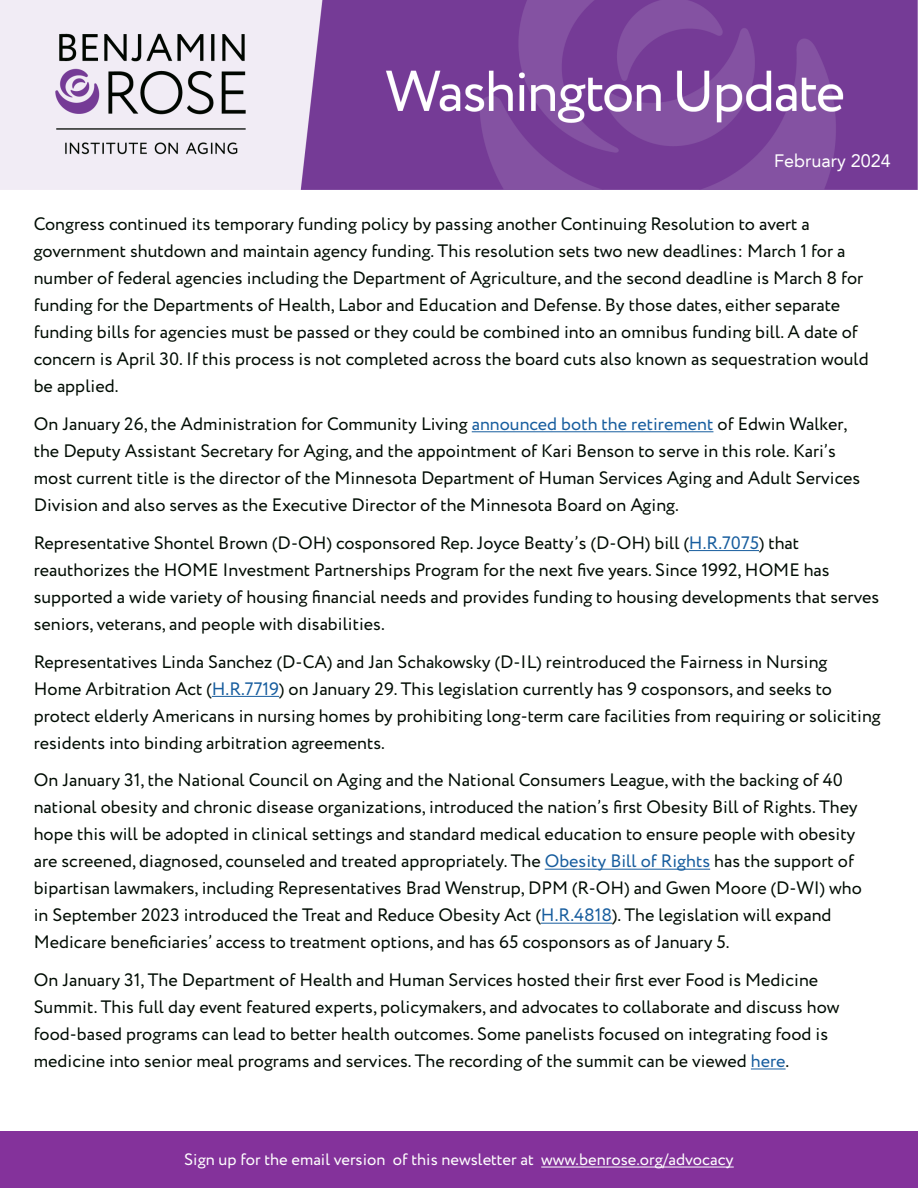
<style>
.page{position:relative;width:918px;height:1188px;background:#fff}
.page>*{position:absolute;margin:0;border:0;box-sizing:border-box;transform-origin:0 0}
.t1{font:18px/27px "Circe";color:#010c03}
.t2{font:18px "Avenir LT";color:#fff}
.t3{font:16.5px "Circe";color:#fff}
.s1{color:#175d9e}
</style>
<div class="page">
<img style="left:0;top:0;width:918px;height:190px">
<hr style="left:472px;top:431px;width:241px;height:1px;background:#175d9e">
<hr style="left:689px;top:550px;width:70px;height:1px;background:#175d9e">
<hr style="left:212px;top:696px;width:67px;height:1px;background:#175d9e">
<hr style="left:545px;top:869px;width:165px;height:1px;background:#175d9e">
<hr style="left:541px;top:923px;width:71px;height:1px;background:#175d9e">
<hr style="left:751px;top:1069px;width:35px;height:1px;background:#175d9e">
<div style="left:0;top:1132px;width:918px;height:56px;background:#84329b"></div>
<hr style="left:541px;top:1167px;width:193px;height:1px;background:#fff">
<p class="t2" style="left:774px;top:150px;width:118px">February 2024</p>
<p class="t1" style="left:34px;top:211px;width:837px">Congress continued its temporary funding policy by passing another Continuing Resolution to avert a government shutdown and maintain agency funding. This resolution sets two new deadlines: March 1 for a number of federal agencies including the Department of Agriculture, and the second deadline is March 8 for funding for the Departments of Health, Labor and Education and Defense. By those dates, either separate funding bills for agencies must be passed or they could be combined into an omnibus funding bill. A date of concern is April 30. If this process is not completed across the board cuts also known as sequestration would be applied.</p>
<p class="t1" style="left:34px;top:411px;width:828px">On January 26, the Administration for Community Living <span class="s1">announced both the retirement</span> of Edwin Walker, the Deputy Assistant Secretary for Aging, and the appointment of Kari Benson to serve in this role. Kari’s most current title is the director of the Minnesota Department of Human Services Aging and Adult Services Division and also serves as the Executive Director of the Minnesota Board on Aging.</p>
<p class="t1" style="left:34px;top:530px;width:847px">Representative Shontel Brown (D-OH) cosponsored Rep. Joyce Beatty’s (D-OH) bill (<span class="s1">H.R.7075</span>) that reauthorizes the HOME Investment Partnerships Program for the next five years. Since 1992, HOME has supported a wide variety of housing financial needs and provides funding to housing developments that serves seniors, veterans, and people with disabilities.</p>
<p class="t1" style="left:34px;top:649px;width:849px">Representatives Linda Sanchez (D-CA) and Jan Schakowsky (D-IL) reintroduced the Fairness in Nursing<br>Home Arbitration Act (<span class="s1">H.R.7719</span>) on January 29. This legislation currently has 9 cosponsors, and seeks to protect elderly Americans in nursing homes by prohibiting long-term care facilities from requiring or soliciting residents into binding arbitration agreements.</p>
<p class="t1" style="left:34px;top:767px;width:830px">On January 31, the National Council on Aging and the National Consumers League, with the backing of 40 national obesity and chronic disease organizations, introduced the nation’s first Obesity Bill of Rights. They hope this will be adopted in clinical settings and standard medical education to ensure people with obesity are screened, diagnosed, counseled and treated appropriately. The <span class="s1">Obesity Bill of Rights</span> has the support of bipartisan lawmakers, including Representatives Brad Wenstrup, DPM (R-OH) and Gwen Moore (D-WI) who in September 2023 introduced the Treat and Reduce Obesity Act (<span class="s1">H.R.4818</span>). The legislation will expand Medicare beneficiaries’ access to treatment options, and has 65 cosponsors as of January 5.</p>
<p class="t1" style="left:34px;top:967px;width:807px">On January 31, The Department of Health and Human Services hosted their first ever Food is Medicine Summit. This full day event featured experts, policymakers, and advocates to collaborate and discuss how food-based programs can lead to better health outcomes. Some panelists focused on integrating food is medicine into senior meal programs and services. The recording of the summit can be viewed <span class="s1">here</span>.</p>
<p class="t3" style="left:184px;top:1149px;width:551px">Sign up for the email version of this newsletter at www.benrose.org/advocacy</p>
</div>
